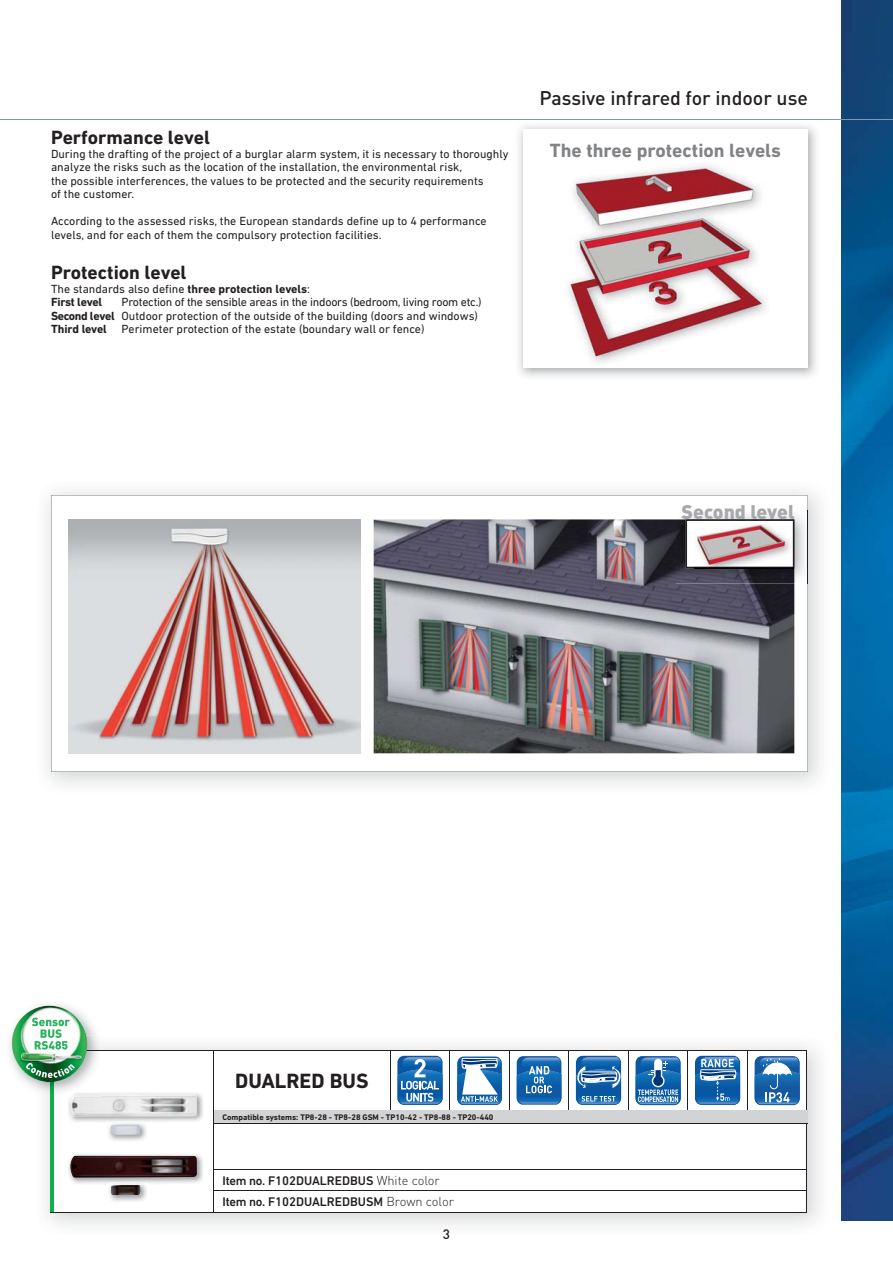
<style>
.page{position:relative;width:893px;height:1263px;background:#fff}
.page>*{position:absolute;margin:0;border:0;box-sizing:border-box;transform-origin:0 0}
.t1{font:700 21px "DIN Next LT Pro";color:#231f20}
.t2{font:700 19.5px "DIN Next LT Pro";color:#231f20}
.t3{font:500 19.5px "DIN";color:#231f20}
.t4{font:700 19.5px "DIN Next LT Pro";color:#808285}
.t5{font:900 19.5px "DIN";color:#a7a9ac}
.t6{font:500 13.5px "DIN";color:#231f20}
.t7{font:500 12.75px/20.9px "DIN Next LT Pro";color:#231f20}
.t8{font:12px/13.5px "DIN Next LT Pro";color:#231f20}
.t9{font:700 12px/13.5px "DIN Next LT Pro";letter-spacing:-.02em;color:#231f20}
.t10{font:700 8.25px "DIN Next LT Pro";color:#231f20}
.s1{font-weight:400}
.s2{font-weight:700}
.s3{font-family:"DIN";font-weight:300}
</style>
<div class="page">
<svg style="left:51px;top:495px;width:757px;height:277px"></svg>
<img style="left:374px;top:519px;width:420px;height:234px">
<img style="left:68px;top:519px;width:293px;height:234px">
<img style="left:45px;top:1045px;width:776px;height:181px">
<svg style="left:54px;top:1051px;width:753px;height:161px"></svg>
<hr style="left:51px;top:1051px;width:3px;height:161px;background:#0cb14b">
<hr style="left:51px;top:1212px;width:756px;height:1px;background:#231f20">
<hr style="left:51px;top:1050px;width:163px;height:1px;background:#231f20">
<hr style="left:214px;top:1051px;width:1px;height:59px;background:#231f20">
<hr style="left:214px;top:1050px;width:593px;height:1px;background:#231f20">
<hr style="left:807px;top:1051px;width:1px;height:59px;background:#231f20">
<hr style="left:214px;top:1110px;width:1px;height:59px;background:#231f20">
<hr style="left:807px;top:1110px;width:1px;height:59px;background:#231f20">
<hr style="left:214px;top:1169px;width:593px;height:1px;background:#231f20">
<svg style="left:214px;top:1170px;width:1px;height:42px"></svg>
<hr style="left:214px;top:1191px;width:593px;height:1px;background:#231f20">
<svg style="left:807px;top:1170px;width:1px;height:42px"></svg>
<hr style="left:390px;top:1051px;width:1px;height:59px;background:#231f20">
<hr style="left:450px;top:1051px;width:1px;height:59px;background:#231f20">
<hr style="left:509px;top:1051px;width:1px;height:59px;background:#231f20">
<hr style="left:569px;top:1051px;width:1px;height:59px;background:#231f20">
<hr style="left:628px;top:1051px;width:1px;height:59px;background:#231f20">
<hr style="left:688px;top:1051px;width:1px;height:59px;background:#231f20">
<hr style="left:747px;top:1051px;width:1px;height:59px;background:#231f20">
<img style="left:67px;top:1096px;width:137px;height:106px">
<img style="left:108px;top:1123px;width:39px;height:19px">
<img style="left:109px;top:1124px;width:32px;height:11px">
<img style="left:108px;top:1185px;width:40px;height:17px">
<img style="left:111px;top:1185px;width:30px;height:10px">
<img style="left:68px;top:1092px;width:136px;height:31px">
<img style="left:70px;top:1094px;width:127px;height:22px">
<img style="left:68px;top:1153px;width:135px;height:32px">
<img style="left:70px;top:1156px;width:127px;height:22px">
<svg style="left:397px;top:1056px;width:46px;height:49px;background:#4786bf"></svg>
<svg style="left:457px;top:1056px;width:45px;height:49px"></svg>
<svg style="left:517px;top:1056px;width:44px;height:48px;background:#3279b9"></svg>
<svg style="left:576px;top:1056px;width:45px;height:49px;background:#417eb8"></svg>
<svg style="left:635px;top:1056px;width:46px;height:49px;background:#4482bc"></svg>
<svg style="left:695px;top:1056px;width:45px;height:49px;background:#407eb8"></svg>
<svg style="left:755px;top:1056px;width:45px;height:49px;background:#4b84bd"></svg>
<img style="left:9px;top:1004px;width:87px;height:84px">
<img style="left:36px;top:1035px;width:65px;height:61px">
<img style="left:54px;top:1050px;width:47px;height:46px">
<img style="left:51px;top:1083px;width:3px;height:13px">
<img style="left:68px;top:1092px;width:33px;height:4px">
<img style="left:70px;top:1094px;width:31px;height:2px">
<img style="left:11px;top:1006px;width:77px;height:77px">
<svg style="left:32px;top:1018px;width:38px;height:31px"></svg>
<svg style="left:26px;top:1063px;width:49px;height:15px"></svg>
<img style="left:842px;top:0;width:51px;height:1220px">
<hr style="left:0;top:119px;width:893px;height:1px;background:#8593bb">
<img style="left:676px;top:510px;width:133px;height:73px">
<img style="left:676px;top:519px;width:118px;height:64px">
<svg style="left:685px;top:519px;width:109px;height:49px"></svg>
<img style="left:695px;top:568px;width:98px;height:5px">
<img style="left:695px;top:522px;width:98px;height:46px">
<img style="left:694px;top:525px;width:92px;height:41px">
<img style="left:564px;top:166px;width:205px;height:194px">
<div style="left:214px;top:1110px;width:593px;height:13px;background:#d1d3d4"></div>
<hr style="left:214px;top:1123px;width:593px;height:1px;background:#231f20">
<h2 class="t2" style="left:51px;top:130px;width:160px">Performance level</h2>
<p class="t8" style="left:51px;top:148px;width:459px">During the drafting of the project of a burglar alarm system, it is necessary to thoroughly analyze the risks such as the location of the installation, the environmental risk,<br>the possible interferences, the values to be protected and the security requirements<br>of the customer.</p>
<p class="t8" style="left:51px;top:216px;width:437px">According to the assessed risks, the European standards define up to 4 performance levels, and for each of them the compulsory protection facilities.</p>
<h2 class="t2" style="left:51px;top:265px;width:137px">Protection level</h2>
<p class="t9" style="left:51px;top:283px;width:261px"><span class="s1">The standards also define</span> three protection levels<span class="s1">:<br></span>First level</p>
<p class="t8" style="left:51px;top:297px;width:432px;text-indent:70px">Protection of the sensible areas in the indoors (bedroom, living room etc.)<br><span class="s2">Second level</span> Outdoor protection of the outside of the building (doors and windows)<br><span class="s2">Third level</span> Perimeter protection of the estate (boundary wall or fence)</p>
<h2 class="t3" style="left:539px;top:91px;width:270px">Passive infrared for indoor use</h2>
<h2 class="t4" style="left:550px;top:143px;width:233px">The three protection levels</h2>
<h2 class="t5" style="left:682px;top:505px;width:115px">Second level</h2>
<h1 class="t1" style="left:235px;top:1073px;width:135px">DUALRED BUS</h1>
<p class="t10" style="left:222px;top:1114px;width:273px">Compatible systems: TP8-28 - TP8-28 GSM - TP10-42 - TP8-88 - TP20-440</p>
<p class="t7" style="left:223px;top:1172px;width:233px">Item no. F102DUALREDBUS <span class="s3">White color<br></span>Item no. F102DUALREDBUSM <span class="s3">Brown color</span></p>
<p class="t6" style="left:443px;top:1229px;width:9px">3</p>
</div>
